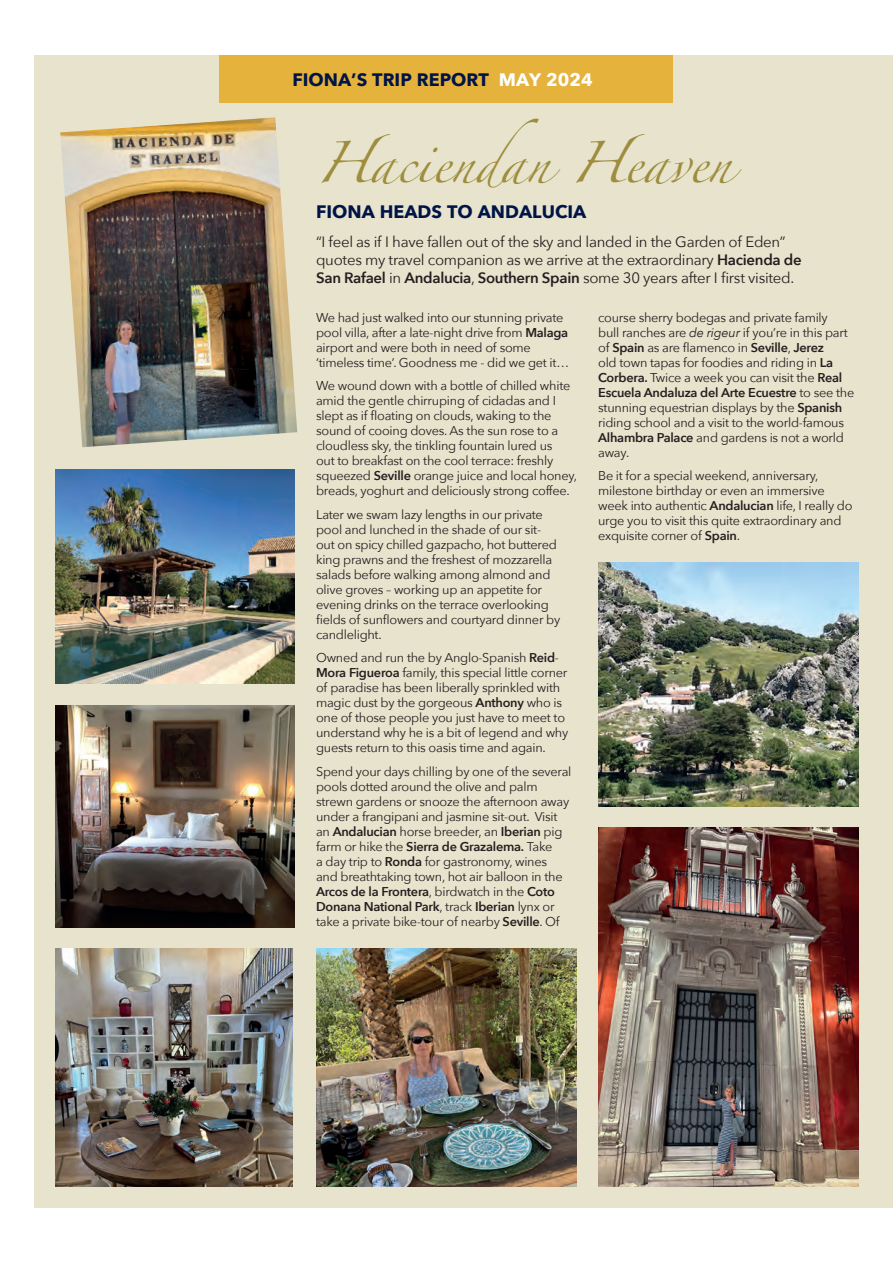
<style>
.page{position:relative;width:893px;height:1263px;background:#fff}
.page>*{position:absolute;margin:0;border:0;box-sizing:border-box;transform-origin:0 0}
.t1{font:37.5px "Zapfino";letter-spacing:-.01em;color:#9d8d3d}
.t2{font:700 18px "Avenir Next";color:#001447}
.t3{font:15px/18px "Avenir Next";letter-spacing:-.02em;color:#231f20}
.t4{font:12.75px/15px "Avenir Next";letter-spacing:-.02em;color:#231f20}
.s1{color:#fff}
.s2{font-weight:600}
.s3{font-style:italic}
</style>
<div class="page">
<div style="left:34px;top:55px;width:859px;height:1153px;background:#e8e3cd"></div>
<div style="left:220px;top:55px;width:453px;height:48px;background:#e5b23b"></div>
<img style="left:316px;top:948px;width:261px;height:238px">
<img style="left:55px;top:705px;width:240px;height:222px">
<img style="left:55px;top:948px;width:238px;height:238px">
<img style="left:55px;top:470px;width:240px;height:214px">
<img style="left:598px;top:562px;width:261px;height:244px">
<img style="left:598px;top:827px;width:261px;height:359px">
<img style="left:60px;top:117px;width:237px;height:330px">
<h2 class="t2" style="left:292px;top:64px;width:302px">FIONA’S TRIP REPORT <span class="s1">MAY 2024</span></h2>
<h1 class="t1" style="left:316px;top:147px;width:417px">Haciendan Heaven</h1>
<h2 class="t2" style="left:316px;top:196px;width:272px">FIONA HEADS TO ANDALUCIA</h2>
<p class="t3" style="left:316px;top:233px;width:487px">“I feel as if I have fallen out of the sky and landed in the Garden of Eden” quotes my travel companion as we arrive at the extraordinary <span class="s2">Hacienda de<br>San Rafael</span> in <span class="s2">Andalucia</span>, <span class="s2">Southern Spain</span> some 30 years after I first visited.</p>
<p class="t4" style="left:598px;top:309px;width:258px">course sherry bodegas and private family<br>bull ranches are <span class="s3">de rigeur</span> if you’re in this part of <span class="s2">Spain</span> as are flamenco in <span class="s2">Seville</span>, <span class="s2">Jerez<br></span>old town tapas for foodies and riding in <span class="s2">La Corbera.</span> Twice a week you can visit the <span class="s2">Real Escuela Andaluza del Arte Ecuestre</span> to see the stunning equestrian displays by the <span class="s2">Spanish </span>riding school and a visit to the world-famous <span class="s2">Alhambra Palace</span> and gardens is not a world away.</p>
<p class="t4" style="left:598px;top:468px;width:256px">Be it for a special weekend, anniversary, milestone birthday or even an immersive week into authentic <span class="s2">Andalucian</span> life, I really do urge you to visit this quite extraordinary and exquisite corner of <span class="s2">Spain</span>.</p>
<p class="t4" style="left:316px;top:309px;width:255px">We had just walked into our stunning private pool villa, after a late-night drive from <span class="s2">Malaga </span>airport and were both in need of some ‘timeless time’. Goodness me - did we get it…</p>
<p class="t4" style="left:316px;top:378px;width:263px">We wound down with a bottle of chilled white amid the gentle chirruping of cidadas and I slept as if floating on clouds, waking to the sound of cooing doves. As the sun rose to a cloudless sky, the tinkling fountain lured us<br>out to breakfast on the cool terrace: freshly squeezed <span class="s2">Seville</span> orange juice and local honey, breads, yoghurt and deliciously strong coffee.</p>
<p class="t4" style="left:316px;top:506px;width:246px">Later we swam lazy lengths in our private pool and lunched in the shade of our sit&shy;out on spicy chilled gazpacho, hot buttered king prawns and the freshest of mozzarella salads before walking among almond and olive groves – working up an appetite for evening drinks on the terrace overlooking fields of sunflowers and courtyard dinner by candlelight.</p>
<p class="t4" style="left:316px;top:650px;width:254px">Owned and run the by Anglo-Spanish <span class="s2">Reid</span>-<span class="s2">Mora Figueroa</span> family, this special little corner of paradise has been liberally sprinkled with magic dust by the gorgeous <span class="s2">Anthony</span> who is one of those people you just have to meet to understand why he is a bit of legend and why guests return to this oasis time and again.</p>
<p class="t4" style="left:316px;top:763px;width:257px">Spend your days chilling by one of the several pools dotted around the olive and palm strewn gardens or snooze the afternoon away under a frangipani and jasmine sit-out. Visit an <span class="s2">Andalucian</span> horse breeder, an <span class="s2">Iberian</span> pig farm or hike the <span class="s2">Sierra de Grazalema.</span> Take<br>a day trip to <span class="s2">Ronda</span> for gastronomy, wines and breathtaking town, hot air balloon in the <span class="s2">Arcos de la Frontera</span>, birdwatch in the <span class="s2">Coto Donana National Park</span>, track <span class="s2">Iberian</span> lynx or take a private bike-tour of nearby <span class="s2">Seville</span>. Of</p>
</div>
